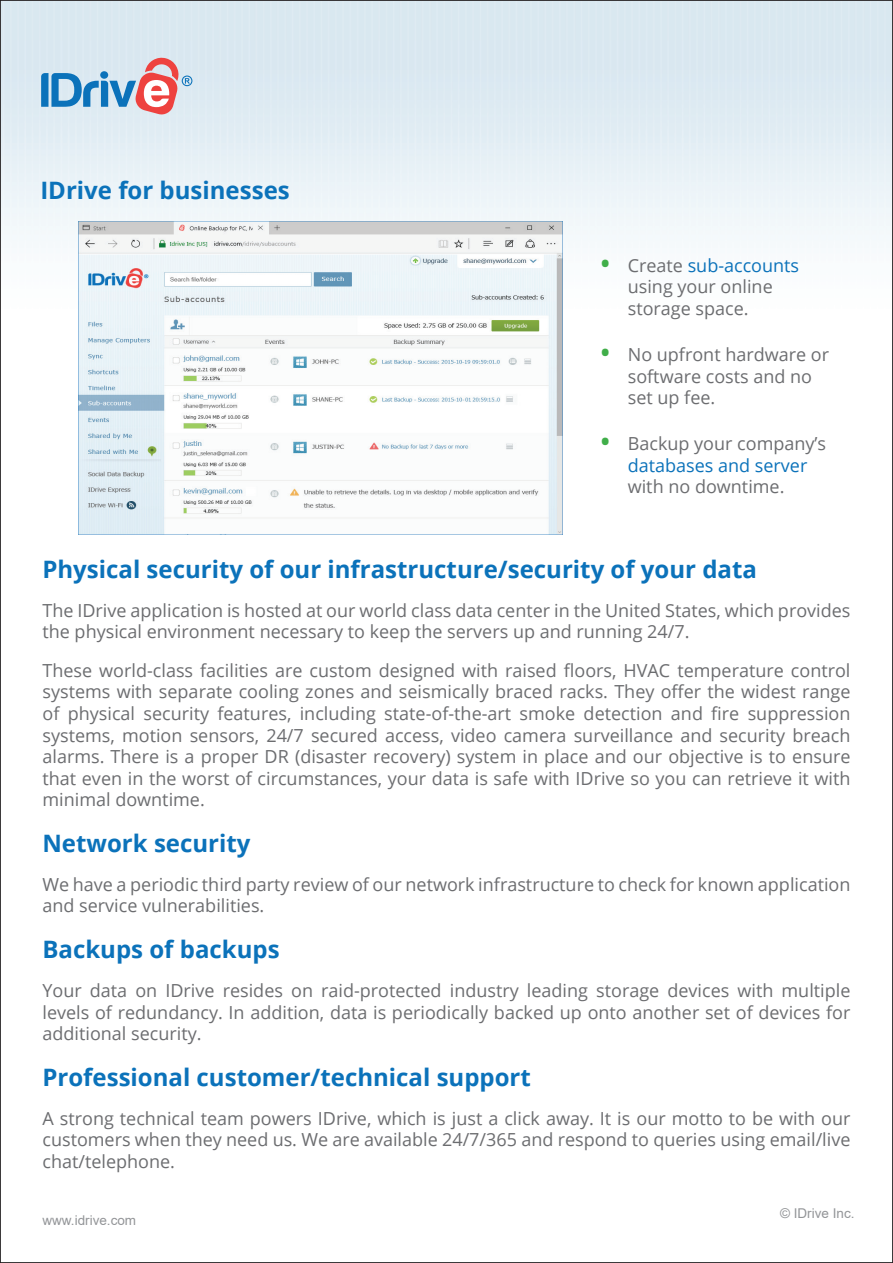
<style>
.page{position:relative;width:893px;height:1263px;background:#fff}
.page>*{position:absolute;margin:0;border:0;box-sizing:border-box;transform-origin:0 0}
.t1{font:700 24px "Open Sans";color:#0b72ba}
.t2{font:18px/21.6px "Open Sans";color:#6c6d70}
.t3{font:13.5px "Arial";color:#939598}
.s1{font-weight:700;font-size:24px;color:#40ae49}
.s2{color:#0b72ba}
</style>
<div class="page">
<img style="left:2px;top:2px;width:889px;height:533px">
<svg style="left:41px;top:57px;width:151px;height:58px;background:#b7bcce"></svg>
<img style="left:79px;top:221px;width:483px;height:314px">
<h1 class="t1" style="left:40px;top:173px;width:251px">IDrive for businesses</h1>
<p class="t2" style="left:628px;top:254px;width:173px;text-indent:-27px"><span class="s1">•</span> Create <span class="s2">sub-accounts </span>using your online storage space.</p>
<p class="t2" style="left:628px;top:343px;width:203px;text-indent:-27px"><span class="s1">•</span> No upfront hardware or software costs and no set up fee.</p>
<p class="t2" style="left:601px;top:432px;width:227px;text-align:center"><span class="s1">•</span> Backup your company’s <span class="s2">databases and server</span></p>
<p class="t2" style="left:628px;top:475px;width:158px">with no downtime.</p>
<h1 class="t1" style="left:42px;top:552px;width:716px">Physical security of our infrastructure/security of your data</h1>
<p class="t2" style="left:42px;top:599px;width:809px">The IDrive application is hosted at our world class data center in the United States, which provides the physical environment necessary to keep the servers up and running 24/7.</p>
<p class="t2" style="left:42px;top:659px;width:809px;text-align:justify">These world-class facilities are custom designed with raised floors, HVAC temperature control systems with separate cooling zones and seismically braced racks. They offer the widest range of physical security features, including state-of-the-art smoke detection and fire suppression systems, motion sensors, 24/7 secured access, video camera surveillance and security breach alarms. There is a proper DR (disaster recovery) system in place and our objective is to ensure that even in the worst of circumstances, your data is safe with IDrive so you can retrieve it with minimal downtime.</p>
<h1 class="t1" style="left:42px;top:826px;width:210px">Network security</h1>
<p class="t2" style="left:42px;top:873px;width:809px">We have a periodic third party review of our network infrastructure to check for known application and service vulnerabilities.</p>
<h1 class="t1" style="left:42px;top:933px;width:239px">Backups of backups</h1>
<p class="t2" style="left:42px;top:979px;width:809px;text-align:justify">Your data on IDrive resides on raid-protected industry leading storage devices with multiple levels of redundancy. In addition, data is periodically backed up onto another set of devices for additional security.</p>
<h1 class="t1" style="left:42px;top:1060px;width:490px">Professional customer/technical support</h1>
<p class="t2" style="left:42px;top:1107px;width:809px;text-align:justify">A strong technical team powers IDrive, which is just a click away. It is our motto to be with our customers when they need us. We are available 24/7/365 and respond to queries using email/live chat/telephone.</p>
<p class="t3" style="left:42px;top:1211px;width:95px">www.idrive.com</p>
<p class="t3" style="left:780px;top:1203px;width:76px">© IDrive Inc.</p>
</div>
